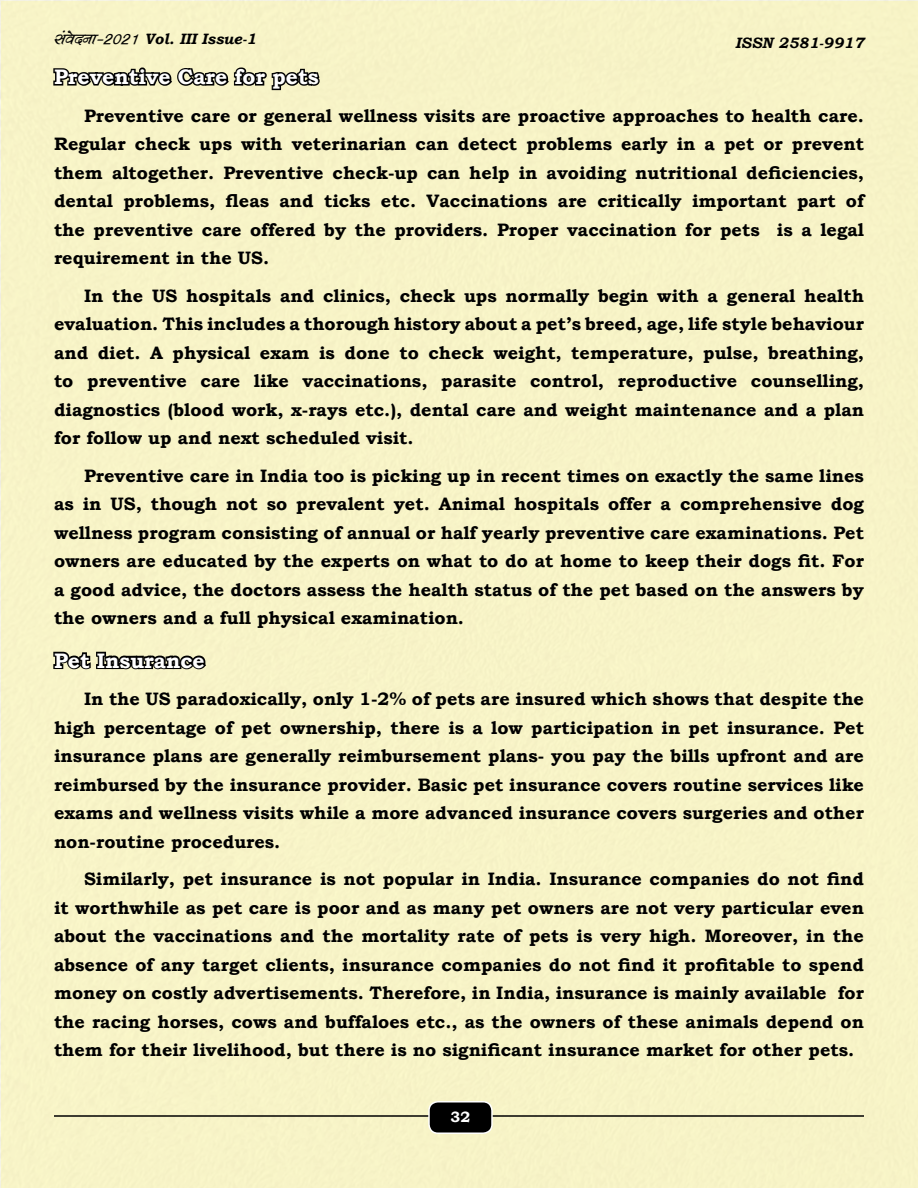
<style>
.page{position:relative;width:918px;height:1188px;background:#fff}
.page>*{position:absolute;margin:0;border:0;box-sizing:border-box;transform-origin:0 0}
.Eng__Text_Sub_Headin{font:700 21px "Bookman Old Style";color:#fff}
.English_Paragrah{font:700 18px/28.5px "Bookman Old Style";color:#000;text-align:justify}
.t1{font:italic 700 15px "Bookman Old Style";color:#000}
.Eng__Article_Heading{font:700 15px "Bookman Old Style";color:#fff}
.s1{font-family:"Kruti Dev 500";font-weight:900;font-size:18px}
</style>
<div class="page">
<div style="left:2px;top:2px;width:916px;height:1186px;background:#f7f3c7"></div>
<svg style="left:53px;top:67px;width:267px;height:24px"></svg>
<svg style="left:53px;top:651px;width:153px;height:19px"></svg>
<hr style="left:54px;top:1115px;width:810px;height:2px;background:#000">
<div style="left:429px;top:1102px;width:63px;height:31px;background:#000;border-radius:9px"></div>
<div style="left:428px;top:1101px;width:65px;height:33px;border:2px solid #fff;border-radius:9px"></div>
<div style="left:430px;top:1111px;width:60px;height:12px;background:#000;border-radius:4px"></div>
<p class="t1" style="left:54px;top:28px;width:204px"><span class="s1">laosnuk&amp;2021</span> Vol. III Issue-1</p>
<p class="t1" style="left:735px;top:32px;width:130px">ISSN 2581-9917</p>
<p class="Eng__Text_Sub_Headin" style="left:54px;top:62px;width:266px">Preventive Care for pets</p>
<p class="English_Paragrah" style="left:54px;top:101px;width:812px;text-indent:30px">Preventive care or general wellness visits are proactive approaches to health care.<br>Regular check ups with veterinarian can detect problems early in a pet or prevent them altogether. Preventive check-up can help in avoiding nutritional deficiencies, dental problems, fleas and ticks etc. Vaccinations are critically important part of the preventive care offered by the providers. Proper vaccination for pets is a legal requirement in the US.</p>
<p class="English_Paragrah" style="left:54px;top:281px;width:812px;text-indent:30px">In the US hospitals and clinics, check ups normally begin with a general health evaluation. This includes a thorough history about a pet’s breed, age, life style behaviour and diet. A physical exam is done to check weight, temperature, pulse, breathing, to preventive care like vaccinations, parasite control, reproductive counselling, diagnostics (blood work, x-rays etc.), dental care and weight maintenance and a plan for follow up and next scheduled visit.</p>
<p class="English_Paragrah" style="left:54px;top:461px;width:812px;text-indent:30px">Preventive care in India too is picking up in recent times on exactly the same lines as in US, though not so prevalent yet. Animal hospitals offer a comprehensive dog wellness program consisting of annual or half yearly preventive care examinations. Pet owners are educated by the experts on what to do at home to keep their dogs fit. For a good advice, the doctors assess the health status of the pet based on the answers by the owners and a full physical examination.</p>
<p class="Eng__Text_Sub_Headin" style="left:54px;top:645px;width:152px">Pet Insurance</p>
<p class="English_Paragrah" style="left:54px;top:684px;width:812px;text-indent:30px">In the US paradoxically, only 1-2% of pets are insured which shows that despite the high percentage of pet ownership, there is a low participation in pet insurance. Pet insurance plans are generally reimbursement plans- you pay the bills upfront and are reimbursed by the insurance provider. Basic pet insurance covers routine services like exams and wellness visits while a more advanced insurance covers surgeries and other non-routine procedures.</p>
<p class="English_Paragrah" style="left:54px;top:864px;width:811px;text-indent:30px">Similarly, pet insurance is not popular in India. Insurance companies do not find it worthwhile as pet care is poor and as many pet owners are not very particular even about the vaccinations and the mortality rate of pets is very high. Moreover, in the absence of any target clients, insurance companies do not find it profitable to spend money on costly advertisements. Therefore, in India, insurance is mainly available for the racing horses, cows and buffaloes etc., as the owners of these animals depend on them for their livelihood, but there is no significant insurance market for other pets.</p>
<p class="Eng__Article_Heading" style="left:451px;top:1106px;width:21px">32</p>
</div>
